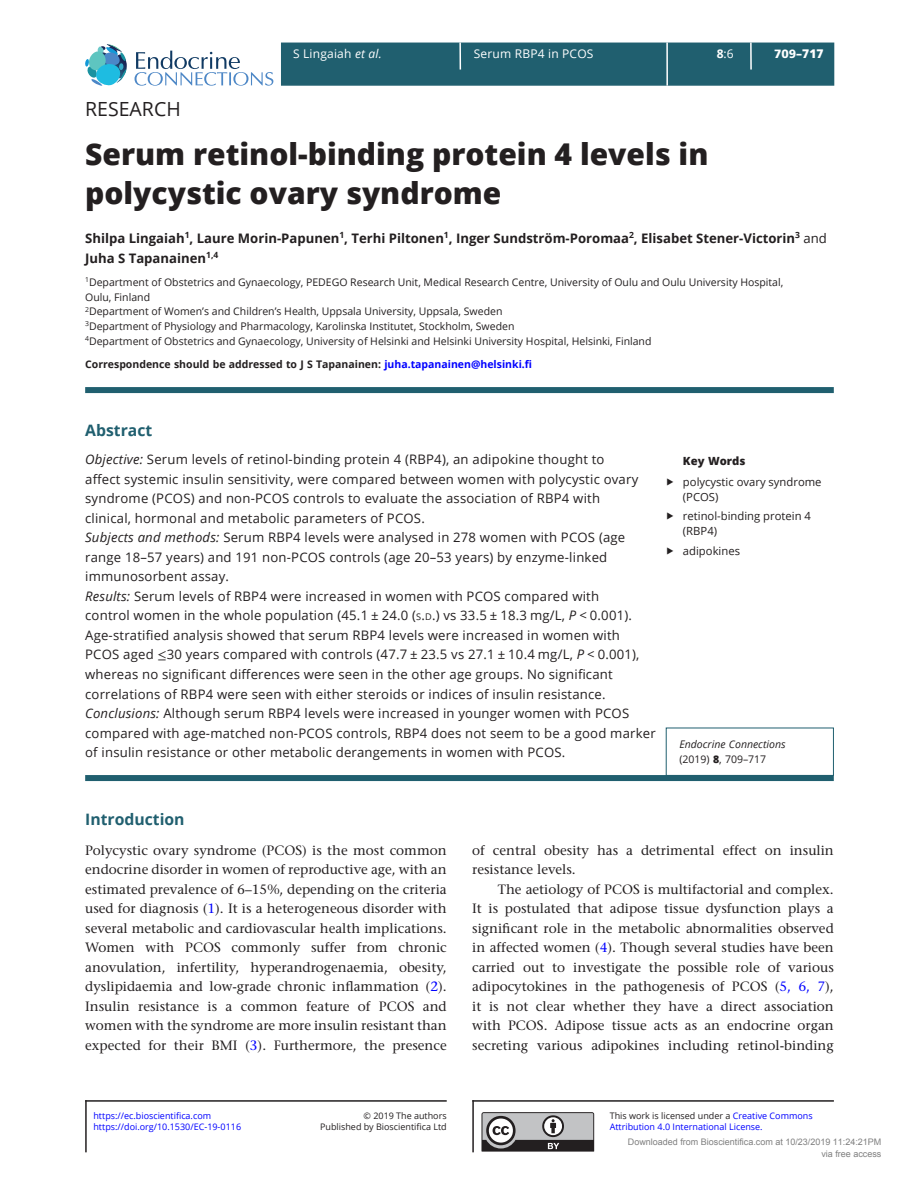
<style>
.page{position:relative;width:919px;height:1187px;background:#fff}
.page>*{position:absolute;margin:0;border:0;box-sizing:border-box;transform-origin:0 0}
.CT{font:800 30px/39px "Open Sans";color:#231f20}
.AT{font:19.5px "Open Sans";color:#231f20}
.H1_Rule{font:700 15.75px "Open Sans";color:#205f6f}
.ABS_H{font:700 15.75px "Open Sans";color:#205f6f}
.TXT{font:500 13.5px/19.5px "Stone Serif Std";color:#231f20;text-align:justify}
.TXI{font:500 13.5px/19.5px "Stone Serif Std";color:#231f20;text-align:justify}
.ABS_TXT{font:13.2px/19.5px "Open Sans";letter-spacing:.015em;color:#231f20}
.ABS_TXT_L{font:13.2px/19.5px "Open Sans";letter-spacing:.015em;color:#231f20}
.AU{font:700 13.2px/19.5px "Open Sans";color:#231f20}
.t1{font:12px "Open Sans";letter-spacing:.015em;color:#fff}
.t2{font:800 12px "Open Sans";color:#fff}
.t3{font:11.25px/15px "Open Sans";color:#231f20}
.Keywords_Head{font:800 11.25px "Open Sans";color:#231f20}
.Address{font:10.5px/14.7px "Open Sans";color:#231f20}
.Corres{font:700 10.5px "Open Sans";color:#231f20}
.Corres-2{font:italic 10.5px "Open Sans";color:#231f20}
.Corres-3{font:10.5px "Open Sans";color:#231f20}
.t4{font:9px "Open Sans";color:#00f}
.t5{font:9px/11.4px "Open Sans";color:#231f20;text-align:right}
.t6{font:9px/12px "Arial";color:#808080;text-align:right}
.s1{font-style:italic}
.s2{font-weight:700}
.s3{font-family:"Frutiger LT Std";font-weight:900}
.s4{font-weight:400}
.s5{color:#00f}
.s6{font-size:9.15px}
.s7{font-style:inherit}
.s8{font-family:"STIX General"}
.s9{font-weight:800}
</style>
<div class="page">
<div style="left:281px;top:43px;width:553px;height:43px;background:#205f6f;border:2px solid #205f6f"></div>
<svg style="left:750px;top:43px;width:1px;height:27px"></svg>
<hr style="left:666px;top:43px;width:2px;height:43px;background:#fff">
<hr style="left:459px;top:43px;width:2px;height:27px;background:#fff">
<svg style="left:134px;top:51px;width:139px;height:35px"></svg>
<svg style="left:85px;top:44px;width:42px;height:42px"></svg>
<div style="left:85px;top:387px;width:748px;height:6px;background:#205f6f"></div>
<div style="left:85px;top:775px;width:748px;height:6px;background:#205f6f"></div>
<svg style="left:481px;top:1112px;width:113px;height:39px;background:#8e8d8e"></svg>
<hr style="left:472px;top:1100px;width:361px;height:1px;background:#231f20">
<hr style="left:472px;top:1100px;width:2px;height:52px;background:#231f20">
<hr style="left:85px;top:1100px;width:361px;height:1px;background:#231f20">
<hr style="left:85px;top:1100px;width:2px;height:52px;background:#231f20">
<p class="t1" style="left:293px;top:46px;width:90px">S Lingaiah <span class="s1">et al.</span></p>
<p class="t1" style="left:474px;top:46px;width:121px">Serum RBP4 in PCOS</p>
<p class="t1" style="left:716px;top:46px;width:18px"><span class="s2">8</span>:6</p>
<p class="t2" style="left:774px;top:45px;width:51px"><span class="s3">709</span>–717</p>
<p class="AT" style="left:85px;top:96px;width:97px">RESEARCH</p>
<p class="CT" style="left:85px;top:133px;width:624px">Serum retinol-binding protein 4 levels in polycystic ovary syndrome</p>
<p class="AU" style="left:85px;top:228px;width:743px">Shilpa Lingaiah<sup>1</sup>, Laure Morin-Papunen<sup>1</sup>, Terhi Piltonen<sup>1</sup>, Inger Sundström-Poromaa<sup>2</sup>, Elisabet Stener-Victorin<sup>3</sup> <span class="s4">and<br></span>Juha S Tapanainen<sup>1,4</sup></p>
<p class="Address" style="left:85px;top:275px;width:699px"><sup>1</sup>Department of Obstetrics and Gynaecology, PEDEGO Research Unit, Medical Research Centre, University of Oulu and Oulu University Hospital,<br>Oulu, Finland</p>
<p class="Address" style="left:85px;top:304px;width:419px"><sup>2</sup>Department of Women’s and Children’s Health, Uppsala University, Uppsala, Sweden</p>
<p class="Address" style="left:85px;top:318px;width:431px"><sup>3</sup>Department of Physiology and Pharmacology, Karolinska Institutet, Stockholm, Sweden</p>
<p class="Address" style="left:85px;top:333px;width:568px"><sup>4</sup>Department of Obstetrics and Gynaecology, University of Helsinki and Helsinki University Hospital, Helsinki, Finland</p>
<p class="Corres" style="left:85px;top:357px;width:448px">Correspondence should be addressed to J S Tapanainen: <span class="s5">juha.tapanainen@helsinki.fi</span></p>
<p class="ABS_H" style="left:85px;top:419px;width:69px">Abstract</p>
<p class="ABS_TXT" style="left:85px;top:449px;width:554px"><span class="s1">Objective:</span> Serum levels of retinol-binding protein 4 (RBP4), an adipokine thought to affect systemic insulin sensitivity, were compared between women with polycystic ovary syndrome (PCOS) and non-PCOS controls to evaluate the association of RBP4 with clinical, hormonal and metabolic parameters of PCOS.</p>
<p class="ABS_TXT" style="left:85px;top:527px;width:541px"><span class="s1">Subjects and methods:</span> Serum RBP4 levels were analysed in 278 women with PCOS (age range 18–57 years) and 191 non-PCOS controls (age 20–53 years) by enzyme-linked immunosorbent assay.</p>
<p class="ABS_TXT" style="left:85px;top:586px;width:556px"><span class="s1">Results:</span> Serum levels of RBP4 were increased in women with PCOS compared with control women in the whole population (45.1 ± 24.0 (<span class="s6">s</span><span class="s7">.</span><span class="s6">d</span><span class="s7">.</span>) vs 33.5 ± 18.3 mg/L, <span class="s1">P</span> &lt; 0.001).<br>Age-stratified analysis showed that serum RBP4 levels were increased in women with PCOS aged <span class="s8">≤</span>30 years compared with controls (47.7 ± 23.5 vs 27.1 ± 10.4 mg/L, <span class="s1">P</span> &lt; 0.001), whereas no significant differences were seen in the other age groups. No significant correlations of RBP4 were seen with either steroids or indices of insulin resistance.</p>
<p class="ABS_TXT_L" style="left:85px;top:703px;width:572px"><span class="s1">Conclusions:</span> Although serum RBP4 levels were increased in younger women with PCOS compared with age-matched non-PCOS controls, RBP4 does not seem to be a good marker of insulin resistance or other metabolic derangements in women with PCOS.</p>
<p class="Keywords_Head" style="left:683px;top:452px;width:64px">Key Words</p>
<p class="t3" style="left:683px;top:474px;width:140px">polycystic ovary syndrome (PCOS)</p>
<p class="t3" style="left:683px;top:508px;width:129px">retinol-binding protein 4 (RBP4)</p>
<p class="t3" style="left:683px;top:543px;width:59px">adipokines</p>
<p class="Corres-2" style="left:679px;top:737px;width:108px">Endocrine Connections</p>
<p class="Corres-3" style="left:679px;top:752px;width:88px">(2019) <span class="s9">8</span>, 709–717</p>
<p class="H1_Rule" style="left:85px;top:808px;width:101px">Introduction</p>
<p class="TXT" style="left:85px;top:840px;width:363px">Polycystic ovary syndrome (PCOS) is the most common endocrine disorder in women of reproductive age, with an estimated prevalence of 6–15%, depending on the criteria used for diagnosis (<span class="s5">1</span>). It is a heterogeneous disorder with several metabolic and cardiovascular health implications.<br>Women with PCOS commonly suffer from chronic anovulation, infertility, hyperandrogenaemia, obesity, dyslipidaemia and low-grade chronic inflammation (<span class="s5">2</span>).<br>Insulin resistance is a common feature of PCOS and women with the syndrome are more insulin resistant than expected for their BMI (<span class="s5">3</span>). Furthermore, the presence</p>
<p class="TXT" style="left:472px;top:840px;width:363px">of central obesity has a detrimental effect on insulin resistance levels.</p>
<p class="TXI" style="left:472px;top:879px;width:363px;text-indent:26px">The aetiology of PCOS is multifactorial and complex.<br>It is postulated that adipose tissue dysfunction plays a significant role in the metabolic abnormalities observed in affected women (<span class="s5">4</span>). Though several studies have been carried out to investigate the possible role of various adipocytokines in the pathogenesis of PCOS (<span class="s5">5, 6, 7</span>), it is not clear whether they have a direct association with PCOS. Adipose tissue acts as an endocrine organ secreting various adipokines including retinol-binding</p>
<p class="t4" style="left:93px;top:1109px;width:119px">https://ec.bioscientifica.com</p>
<p class="t5" style="left:320px;top:1109px;width:128px">© 2019 The authors<br>Published by Bioscientifica Ltd</p>
<p class="t5" style="left:609px;top:1109px;width:204px">This work is licensed under a <span class="s5">Creative Commons</span></p>
<p class="t4" style="left:93px;top:1120px;width:149px">https://doi.org/10.1530/EC-19-0116</p>
<p class="t4" style="left:609px;top:1120px;width:154px">Attribution 4.0 International License.</p>
<p class="t6" style="left:627px;top:1136px;width:255px">Downloaded from Bioscientifica.com at 10/23/2019 11:24:21PM via free access</p>
</div>
